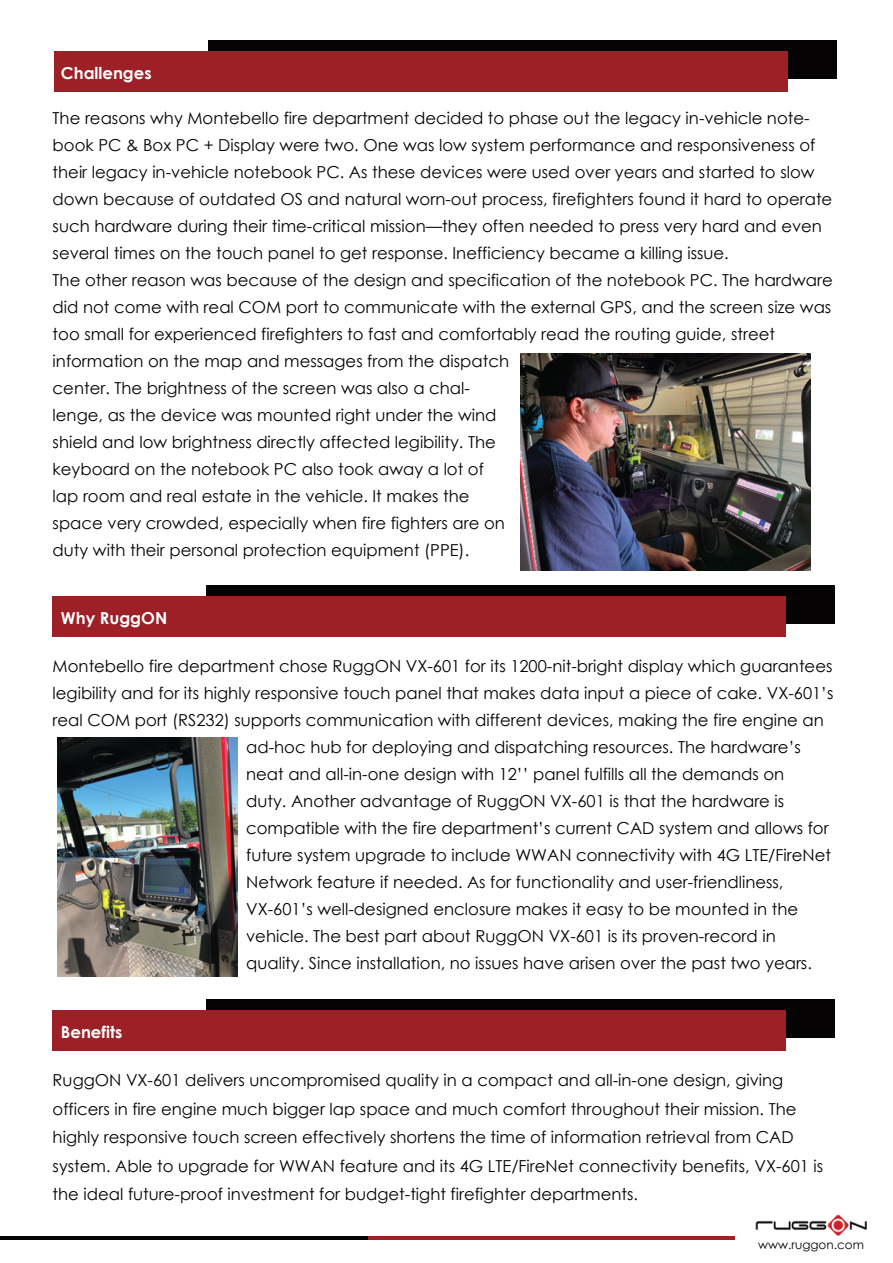
<style>
.page{position:relative;width:893px;height:1263px;background:#fff}
.page>*{position:absolute;margin:0;border:0;box-sizing:border-box;transform-origin:0 0}
.t1{font:16.5px/27px "Century Gothic";color:#050303}
.t2{font:700 16.5px "Century Gothic";color:#fff}
.t3{font:12px "Century Gothic";color:#050303}
</style>
<div class="page">
<div style="left:208px;top:40px;width:628px;height:39px;background:#050303"></div>
<div style="left:54px;top:51px;width:733px;height:41px;background:#9c2025"></div>
<div style="left:206px;top:585px;width:629px;height:39px;background:#050303"></div>
<div style="left:53px;top:596px;width:733px;height:41px;background:#9c2025"></div>
<hr style="left:367px;top:1236px;width:368px;height:4px;background:#9c2025">
<hr style="left:0;top:1236px;width:367px;height:4px;background:#050303">
<img style="left:755px;top:1214px;width:112px;height:22px">
<div style="left:206px;top:999px;width:629px;height:39px;background:#050303"></div>
<div style="left:53px;top:1010px;width:733px;height:41px;background:#9c2025"></div>
<img style="left:521px;top:353px;width:290px;height:217px">
<img style="left:58px;top:737px;width:179px;height:240px">
<p class="t2" style="left:61px;top:60px;width:92px">Challenges</p>
<p class="t1" style="left:53px;top:104px;width:782px">The reasons why Montebello fire department decided to phase out the legacy in-vehicle note&shy;book PC &amp; Box PC + Display were two. One was low system performance and responsiveness of their legacy in-vehicle notebook PC. As these devices were used over years and started to slow down because of outdated OS and natural worn-out process, firefighters found it hard to operate such hardware during their time-critical mission—they often needed to press very hard and even several times on the touch panel to get response. Inefficiency became a killing issue.<br>The other reason was because of the design and specification of the notebook PC. The hardware did not come with real COM port to communicate with the external GPS, and the screen size was too small for experienced firefighters to fast and comfortably read the routing guide, street information on the map and messages from the dispatch<br>center. The brightness of the screen was also a chal-<br>lenge, as the device was mounted right under the wind<br>shield and low brightness directly affected legibility. The<br>keyboard on the notebook PC also took away a lot of<br>lap room and real estate in the vehicle. It makes the<br>space very crowded, especially when fire fighters are on<br>duty with their personal protection equipment (PPE).</p>
<p class="t2" style="left:61px;top:605px;width:108px">Why RuggON</p>
<p class="t1" style="left:53px;top:652px;width:781px">Montebello fire department chose RuggON VX-601 for its 1200-nit-bright display which guarantees</p>
<p class="t1" style="left:53px;top:679px;width:782px">legibility and for its highly responsive touch panel that makes data input a piece of cake. VX-601’s</p>
<p class="t1" style="left:53px;top:706px;width:773px">real COM port (RS232) supports communication with different devices, making the fire engine an</p>
<p class="t1" style="left:246px;top:733px;width:556px">ad-hoc hub for deploying and dispatching resources. The hardware’s</p>
<p class="t1" style="left:246px;top:760px;width:540px">neat and all-in-one design with 12’’ panel fulfills all the demands on</p>
<p class="t1" style="left:246px;top:787px;width:540px">duty. Another advantage of RuggON VX-601 is that the hardware is</p>
<p class="t1" style="left:246px;top:814px;width:584px">compatible with the fire department’s current CAD system and allows for</p>
<p class="t1" style="left:246px;top:841px;width:586px">future system upgrade to include WWAN connectivity with 4G LTE/FireNet</p>
<p class="t1" style="left:246px;top:868px;width:539px">Network feature if needed. As for functionality and user-friendliness,</p>
<p class="t1" style="left:246px;top:895px;width:554px">VX-601’s well-designed enclosure makes it easy to be mounted in the</p>
<p class="t1" style="left:246px;top:922px;width:531px">vehicle. The best part about RuggON VX-601 is its proven-record in</p>
<p class="t1" style="left:246px;top:949px;width:567px">quality. Since installation, no issues have arisen over the past two years.</p>
<p class="t2" style="left:61px;top:1019px;width:63px">Benefits</p>
<p class="t1" style="left:53px;top:1066px;width:772px;line-height:28.5px">RuggON VX-601 delivers uncompromised quality in a compact and all-in-one design, giving officers in fire engine much bigger lap space and much comfort throughout their mission. The highly responsive touch screen effectively shortens the time of information retrieval from CAD system. Able to upgrade for WWAN feature and its 4G LTE/FireNet connectivity benefits, VX-601 is the ideal future-proof investment for budget-tight firefighter departments.</p>
<p class="t3" style="left:758px;top:1236px;width:107px">www.ruggon.com</p>
</div>
